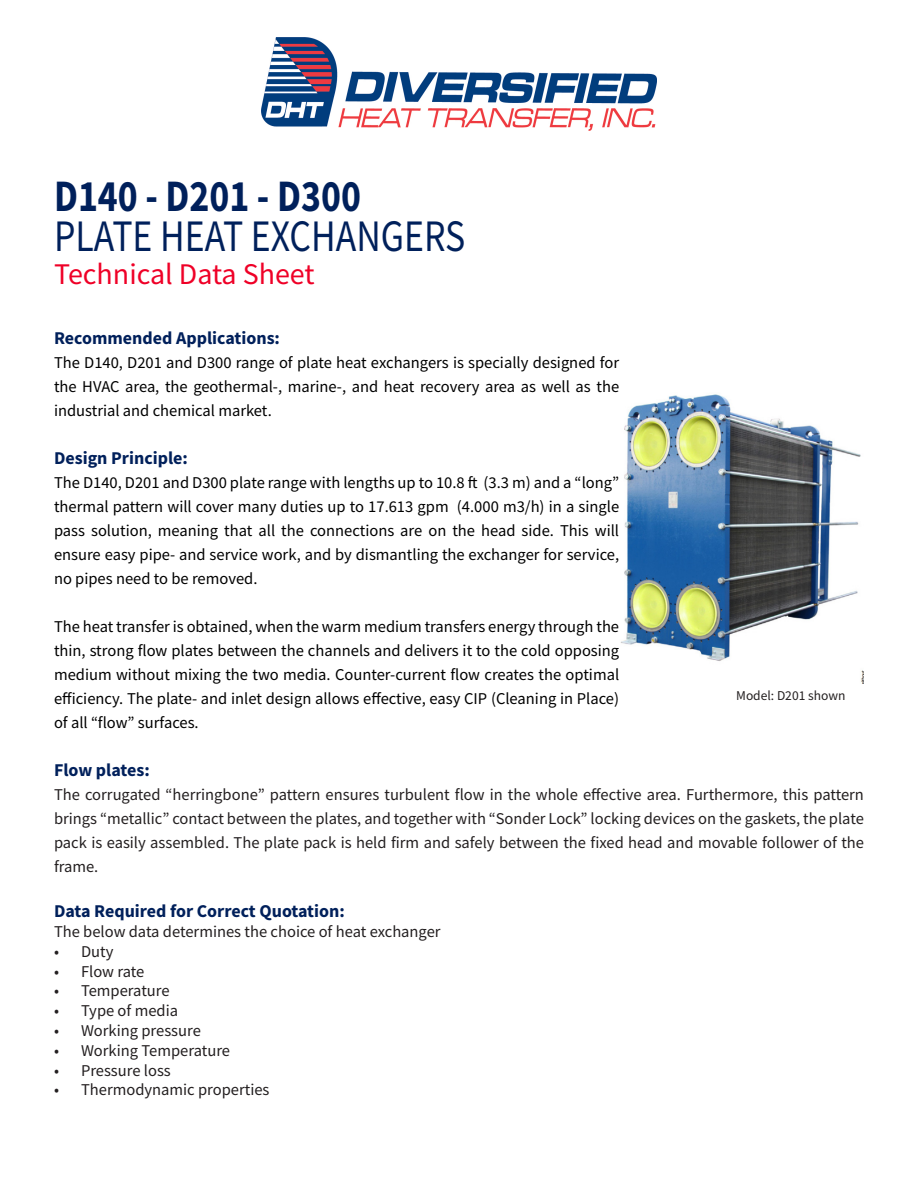
<style>
.page{position:relative;width:918px;height:1188px;background:#fff}
.page>*{position:absolute;margin:0;border:0;box-sizing:border-box;transform-origin:0 0}
.t1{font:45px "Source Sans Pro";color:#00205b;scale:.84 1}
.t2{font:700 45px "Source Sans Pro";color:#00205b;scale:.84 1}
.t3{font:30px "Source Sans Pro";color:#ef0027}
.t4{font:700 18px "Source Sans Pro";color:#00205b}
.t5{font:16.5px/24px "Source Sans Pro";color:#000;text-align:justify}
.t6{font:16.5px/24px "Source Sans Pro";color:#231f20;text-align:justify}
.t7{font:13.5px "Source Sans Pro";color:#231f20}
</style>
<div class="page">
<img style="left:620px;top:394px;width:244px;height:289px">
<img style="left:261px;top:38px;width:396px;height:93px">
<p class="t2" style="left:54px;top:166px;width:367px">D140 - D201 - D300</p>
<p class="t1" style="left:54px;top:208px;width:491px">PLATE HEAT EXCHANGERS</p>
<p class="t3" style="left:54px;top:255px;width:262px">Technical Data Sheet</p>
<p class="t4" style="left:54px;top:325px;width:228px">Recommended Applications:</p>
<p class="t5" style="left:54px;top:350px;width:567px">The D140, D201 and D300 range of plate heat exchangers is specially designed for the HVAC area, the geothermal-, marine-, and heat recovery area as well as the industrial and chemical market.</p>
<p class="t4" style="left:54px;top:445px;width:135px">Design Principle:</p>
<p class="t5" style="left:54px;top:470px;width:567px">The D140, D201 and D300 plate range with lengths up to 10.8 ft (3.3 m) and a “long” thermal pattern will cover many duties up to 17.613 gpm (4.000 m3/h) in a single pass solution, meaning that all the connections are on the head side. This will ensure easy pipe- and service work, and by dismantling the exchanger for service, no pipes need to be removed.</p>
<p class="t5" style="left:54px;top:614px;width:567px">The heat transfer is obtained, when the warm medium transfers energy through the thin, strong flow plates between the channels and delivers it to the cold opposing medium without mixing the two media. Counter-current flow creates the optimal efficiency. The plate- and inlet design allows effective, easy CIP (Cleaning in Place) of all “flow” surfaces.</p>
<p class="t4" style="left:54px;top:757px;width:97px">Flow plates:</p>
<p class="t6" style="left:54px;top:782px;width:812px">The corrugated “herringbone” pattern ensures turbulent flow in the whole effective area. Furthermore, this pattern brings “metallic” contact between the plates, and together with “Sonder Lock” locking devices on the gaskets, the plate pack is easily assembled. The plate pack is held firm and safely between the fixed head and movable follower of the frame.</p>
<p class="t4" style="left:54px;top:899px;width:292px">Data Required for Correct Quotation:</p>
<p class="t6" style="left:54px;top:919px;width:388px">The below data determines the choice of heat exchanger</p>
<p class="t6" style="left:54px;top:939px;width:61px">• Duty</p>
<p class="t6" style="left:54px;top:959px;width:92px">• Flow rate</p>
<p class="t6" style="left:54px;top:979px;width:117px">• Temperature</p>
<p class="t6" style="left:54px;top:999px;width:126px">• Type of media</p>
<p class="t6" style="left:54px;top:1018px;width:148px">• Working pressure</p>
<p class="t6" style="left:54px;top:1038px;width:178px">• Working Temperature</p>
<p class="t6" style="left:54px;top:1058px;width:118px">• Pressure loss</p>
<p class="t6" style="left:54px;top:1078px;width:217px">• Thermodynamic properties</p>
<p class="t7" style="left:736px;top:686px;width:111px">Model: D201 shown</p>
</div>
